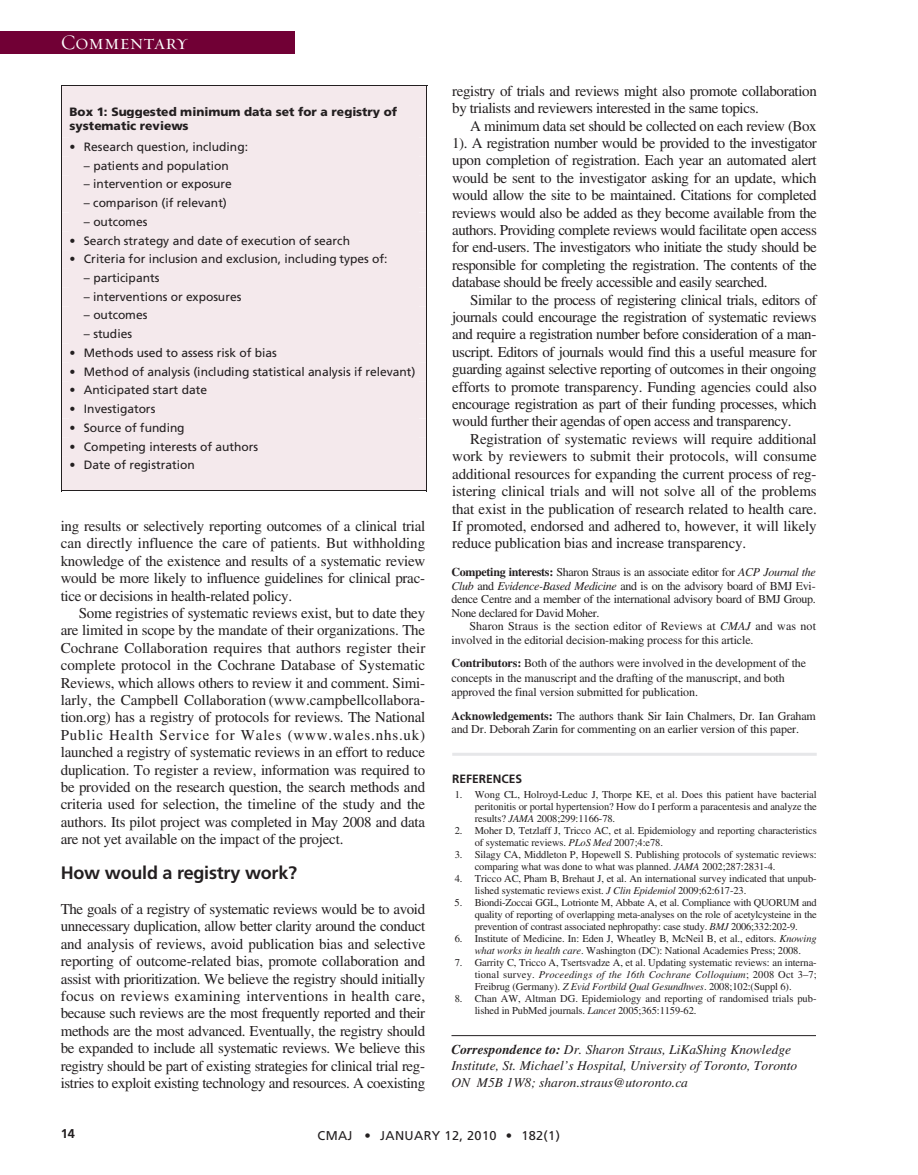
<style>
.page{position:relative;width:918px;height:1175px;background:#fff}
.page>*{position:absolute;margin:0;border:0;box-sizing:border-box;transform-origin:0 0}
.t1{font:21px "Requiem Display HTF Small Caps";letter-spacing:.005em;color:#fff}
.t2{font:700 18px "Frutiger";letter-spacing:-.01em;color:#231f20}
.t3{font:15px/17.4px "Times";letter-spacing:-.025em;color:#231f20;text-align:justify}
.t4{font:italic 13.5px/16.5px "Times";color:#231f20}
.t5{font:12.75px "Frutiger";letter-spacing:.025em;color:#231f20}
.t6{font:700 12.75px "Frutiger";color:#231f20}
.t7{font:12px/13.5px "Times";letter-spacing:-.01em;color:#231f20}
.t8{font:12px "Frutiger";color:#231f20}
.t9{font:900 12px/14.4px "Frutiger";letter-spacing:.005em;color:#231f20}
.t10{font:700 12px "Frutiger";color:#231f20}
.t11{font:10.5px/12px "Times";letter-spacing:-.01em;color:#231f20}
.s1{font-weight:700}
.s2{font-style:italic}
</style>
<div class="page">
<hr style="left:452px;top:752px;width:365px;height:3px;background:#e6e7e9">
<hr style="left:452px;top:1035px;width:364px;height:1px;background:#231f20">
<div style="left:0;top:32px;width:295px;height:22px;background:#710035"></div>
<div style="left:61px;top:86px;width:366px;height:405px;background:#f4e9ec"></div>
<h1 class="t1" style="left:61px;top:30px;width:129px">Commentary</h1>
<p class="t9" style="left:70px;top:105px;width:329px">Box 1: Suggested minimum data set for a registry of systematic reviews</p>
<p class="t8" style="left:70px;top:142px;width:180px">• Research question, including:</p>
<p class="t8" style="left:84px;top:161px;width:146px">– patients and population</p>
<p class="t8" style="left:84px;top:179px;width:150px">– intervention or exposure</p>
<p class="t8" style="left:84px;top:198px;width:144px">– comparison (if relevant)</p>
<p class="t8" style="left:84px;top:217px;width:65px">– outcomes</p>
<p class="t8" style="left:70px;top:235px;width:282px">• Search strategy and date of execution of search</p>
<p class="t8" style="left:70px;top:254px;width:320px">• Criteria for inclusion and exclusion, including types of:</p>
<p class="t8" style="left:84px;top:273px;width:77px">– participants</p>
<p class="t8" style="left:84px;top:292px;width:159px">– interventions or exposures</p>
<p class="t8" style="left:84px;top:310px;width:65px">– outcomes</p>
<p class="t8" style="left:84px;top:329px;width:50px">– studies</p>
<p class="t8" style="left:70px;top:348px;width:209px">• Methods used to assess risk of bias</p>
<p class="t8" style="left:70px;top:366px;width:347px">• Method of analysis (including statistical analysis if relevant)</p>
<p class="t8" style="left:70px;top:385px;width:139px">• Anticipated start date</p>
<p class="t8" style="left:70px;top:404px;width:87px">• Investigators</p>
<p class="t8" style="left:70px;top:423px;width:117px">• Source of funding</p>
<p class="t8" style="left:70px;top:441px;width:190px">• Competing interests of authors</p>
<p class="t8" style="left:70px;top:460px;width:127px">• Date of registration</p>
<p class="t3" style="left:61px;top:518px;width:366px">ing results or selectively reporting outcomes of a clinical trial can directly influence the care of patients. But withholding knowledge of the existence and results of a systematic review would be more likely to influence guidelines for clinical prac&shy;tice or decisions in health-related policy.</p>
<p class="t3" style="left:61px;top:605px;width:366px;text-indent:18px">Some registries of systematic reviews exist, but to date they are limited in scope by the mandate of their organizations. The Cochrane Collaboration requires that authors register their complete protocol in the Cochrane Database of Systematic Reviews, which allows others to review it and comment. Simi&shy;larly, the Campbell Collaboration (www .campbellcollabora&shy;tion .org) has a registry of protocols for reviews. The National Public Health Service for Wales (www .wales .nhs .uk) launched a registry of systematic reviews in an effort to reduce duplication. To register a review, information was required to be provided on the research question, the search methods and criteria used for selection, the timeline of the study and the authors. Its pilot project was completed in May 2008 and data are not yet available on the impact of the project.</p>
<p class="t2" style="left:61px;top:865px;width:238px">How would a registry work?</p>
<p class="t3" style="left:61px;top:901px;width:366px">The goals of a registry of systematic reviews would be to avoid unnecessary duplication, allow better clarity around the conduct and analysis of reviews, avoid publication bias and selective reporting of outcome-related bias, promote collaboration and assist with prioritization. We believe the registry should initially focus on reviews examining interventions in health care, because such reviews are the most frequently reported and their methods are the most advanced. Eventually, the registry should be expanded to include all systematic reviews. We believe this registry should be part of existing strategies for clinical trial reg&shy;istries to exploit existing technology and resources. A coexisting</p>
<p class="t3" style="left:452px;top:83px;width:366px">registry of trials and reviews might also promote collaboration by trialists and reviewers interested in the same topics.</p>
<p class="t3" style="left:452px;top:118px;width:366px;text-indent:18px">A minimum data set should be collected on each review (Box 1). A registration number would be provided to the investigator upon completion of registration. Each year an automated alert would be sent to the investigator asking for an update, which would allow the site to be maintained. Citations for completed reviews would also be added as they become available from the authors. Providing complete reviews would facilitate open access for end-users. The investigators who initiate the study should be responsible for completing the registration. The contents of the database should be freely accessible and easily searched.</p>
<p class="t3" style="left:452px;top:292px;width:366px;text-indent:18px">Similar to the process of registering clinical trials, editors of journals could encourage the registration of systematic reviews and require a registration number before consideration of a man&shy;uscript. Editors of journals would find this a useful measure for guarding against selective reporting of outcomes in their ongoing efforts to promote transparency. Funding agencies could also encourage registration as part of their funding processes, which would further their agendas of open access and transparency.</p>
<p class="t3" style="left:452px;top:431px;width:366px;text-indent:18px">Registration of systematic reviews will require additional work by reviewers to submit their protocols, will consume additional resources for expanding the current process of reg&shy;istering clinical trials and will not solve all of the problems that exist in the publication of research related to health care.<br>If promoted, endorsed and adhered to, however, it will likely reduce publication bias and increase transparency.</p>
<p class="t7" style="left:451px;top:567px;width:366px;text-align:justify"><span class="s1">Competing interests:</span> Sharon Straus is an associate editor for <span class="s2">ACP Journal the Club</span> and <span class="s2">Evidence-Based Medicine</span> and is on the advisory board of BMJ Evi&shy;dence Centre and a member of the international advisory board of BMJ Group.<br>None declared for David Moher.</p>
<p class="t7" style="left:451px;top:621px;width:366px;text-indent:18px">Sharon Straus is the section editor of Reviews at <span class="s2">CMAJ</span> and was not involved in the editorial decision-making process for this article.</p>
<p class="t7" style="left:452px;top:657px;width:356px;line-height:14.4px"><span class="s1">Contributors:</span> Both of the authors were involved in the development of the concepts in the manuscript and the drafting of the manuscript, and both approved the final version submitted for publication.</p>
<p class="t7" style="left:452px;top:710px;width:366px"><span class="s1">Acknowledgements:</span> The authors thank Sir Iain Chalmers, Dr. Ian Graham and Dr. Deborah Zarin for commenting on an earlier version of this paper.</p>
<p class="t10" style="left:452px;top:773px;width:71px">REFERENCES</p>
<p class="t11" style="left:475px;top:789px;width:344px;text-align:justify;text-indent:-20px">1. Wong CL, Holroyd-Leduc J, Thorpe KE, et al. Does this patient have bacterial peritonitis or portal hypertension? How do I perform a paracentesis and analyze the results? <span class="s2">JAMA</span> 2008;299:1166-78.</p>
<p class="t11" style="left:475px;top:825px;width:344px;text-indent:-20px">2. Moher D, Tetzlaff J, Tricco AC, et al. Epidemiology and reporting characteristics of systematic reviews. <span class="s2">PLoS Med</span> 2007;4:e78.</p>
<p class="t11" style="left:475px;top:849px;width:344px;text-indent:-20px">3. Silagy CA, Middleton P, Hopewell S. Publishing protocols of systematic reviews: comparing what was done to what was planned. <span class="s2">JAMA</span> 2002;287:2831-4.</p>
<p class="t11" style="left:475px;top:873px;width:343px;text-indent:-20px">4. Tricco AC, Pham B, Brehaut J, et al. An international survey indicated that unpub&shy;lished systematic reviews exist. <span class="s2">J Clin Epidemiol</span> 2009;62:617-23.</p>
<p class="t11" style="left:475px;top:897px;width:344px;text-align:justify;text-indent:-20px">5. Biondi-Zoccai GGL, Lotrionte M, Abbate A, et al. Compliance with QUORUM and quality of reporting of overlapping meta-analyses on the role of acetylcysteine in the prevention of contrast associated nephropathy: case study. <span class="s2">BMJ</span> 2006;332:202-9.</p>
<p class="t11" style="left:455px;top:933px;width:363px;text-align:center">6. Institute of Medicine. In: Eden J, Wheatley B, McNeil B, et al., editors. <span class="s2">Knowing what works in health care</span>. Washington (DC): National Academies Press; 2008.</p>
<p class="t11" style="left:475px;top:957px;width:344px;text-align:justify;text-indent:-20px">7. Garrity C, Tricco A, Tsertsvadze A, et al. Updating systematic reviews: an interna&shy;tional survey. <span class="s2">Proceedings of the 16th Cochrane Colloquium</span>; 2008 Oct 3–7; Freibrug (Germany). <span class="s2">Z Evid Fortbild Qual Gesundhwes</span>. 2008;102:(Suppl 6).</p>
<p class="t11" style="left:475px;top:993px;width:343px;text-indent:-20px">8. Chan AW, Altman DG. Epidemiology and reporting of randomised trials pub&shy;lished in PubMed journals. <span class="s2">Lancet</span> 2005;365:1159-62.</p>
<p class="t4" style="left:452px;top:1042px;width:347px"><span class="s1">Correspondence to:</span> Dr. Sharon Straus, LiKaShing Knowledge<br>Institute, St. Michael’s Hospital, University of Toronto, Toronto<br>ON M5B 1W8; sharon.straus@utoronto.ca</p>
<p class="t6" style="left:61px;top:1128px;width:16px">14</p>
<p class="t5" style="left:318px;top:1130px;width:244px">CMAJ • JANUARY 12, 2010 • 182(1)</p>
</div>
